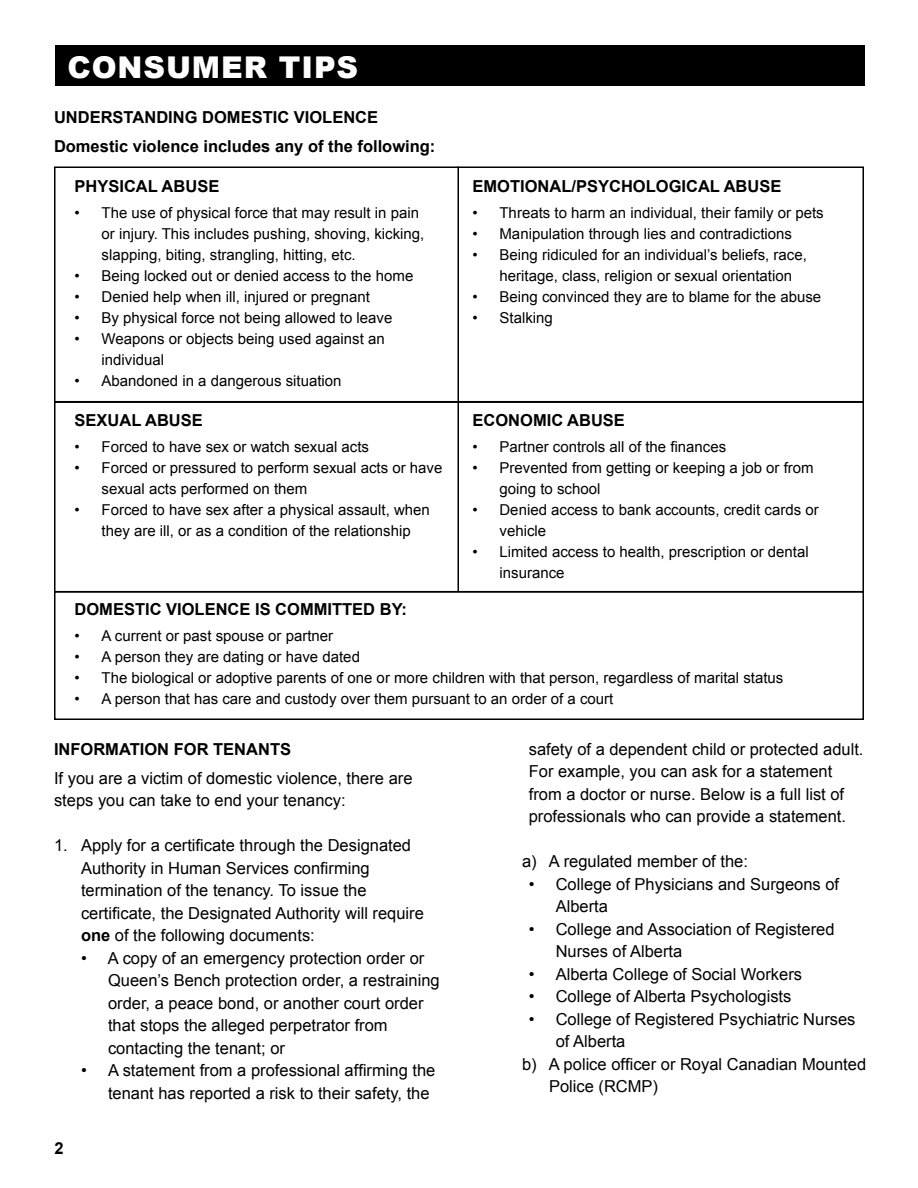
<style>
.page{position:relative;width:918px;height:1188px;background:#fff}
.page>*{position:absolute;margin:0;border:0;box-sizing:border-box;transform-origin:0 0}
.t1{font:900 30px "Arial";letter-spacing:.03em;color:#fff}
.bullets{font:16.5px/22.5px "Arial";color:#000}
.heading{font:700 16.5px "Arial";color:#000}
.body{font:16.5px/22.5px "Arial";color:#000}
.body-2{font:700 16.5px "Arial";color:#000}
.t2{font:15px/21px "Arial";color:#000}
.s1{font-weight:700}
</style>
<div class="page">
<div style="left:56px;top:45px;width:810px;height:41px;background:#000"></div>
<div style="left:54px;top:166px;width:810px;height:236px;border:2px solid #000"></div>
<div style="left:54px;top:401px;width:810px;height:192px;border:2px solid #000"></div>
<div style="left:54px;top:591px;width:810px;height:129px;border:2px solid #000"></div>
<hr style="left:458px;top:166px;width:1px;height:425px;background:#000">
<h1 class="t1" style="left:68px;top:45px;width:292px">CONSUMER TIPS</h1>
<p class="heading" style="left:54px;top:106px;width:326px">UNDERSTANDING DOMESTIC VIOLENCE</p>
<p class="body-2" style="left:54px;top:135px;width:383px">Domestic violence includes any of the following:</p>
<p class="heading" style="left:75px;top:175px;width:146px">PHYSICAL ABUSE</p>
<p class="t2" style="left:102px;top:202px;width:324px;text-indent:-27px">• The use of physical force that may result in pain or injury. This includes pushing, shoving, kicking, slapping, biting, strangling, hitting, etc.</p>
<p class="t2" style="left:75px;top:265px;width:340px">• Being locked out or denied access to the home</p>
<p class="t2" style="left:75px;top:286px;width:297px">• Denied help when ill, injured or pregnant</p>
<p class="t2" style="left:75px;top:307px;width:319px">• By physical force not being allowed to leave</p>
<p class="t2" style="left:102px;top:328px;width:285px;text-indent:-27px">• Weapons or objects being used against an individual</p>
<p class="t2" style="left:75px;top:370px;width:269px">• Abandoned in a dangerous situation</p>
<p class="heading" style="left:75px;top:410px;width:130px">SEXUAL ABUSE</p>
<p class="t2" style="left:75px;top:437px;width:296px">• Forced to have sex or watch sexual acts</p>
<p class="t2" style="left:102px;top:458px;width:342px;text-indent:-27px">• Forced or pressured to perform sexual acts or have sexual acts performed on them</p>
<p class="t2" style="left:75px;top:500px;width:357px;text-align:center">• Forced to have sex after a physical assault, when they are ill, or as a condition of the relationship</p>
<p class="heading" style="left:75px;top:599px;width:334px">DOMESTIC VIOLENCE IS COMMITTED BY:</p>
<p class="heading" style="left:472px;top:175px;width:310px">EMOTIONAL/PSYCHOLOGICAL ABUSE</p>
<p class="t2" style="left:472px;top:202px;width:353px">• Threats to harm an individual, their family or pets</p>
<p class="t2" style="left:472px;top:223px;width:321px">• Manipulation through lies and contradictions</p>
<p class="t2" style="left:500px;top:244px;width:309px;text-indent:-27px">• Being ridiculed for an individual’s beliefs, race, heritage, class, religion or sexual orientation</p>
<p class="t2" style="left:472px;top:286px;width:350px">• Being convinced they are to blame for the abuse</p>
<p class="t2" style="left:472px;top:307px;width:82px">• Stalking</p>
<p class="heading" style="left:472px;top:410px;width:154px">ECONOMIC ABUSE</p>
<p class="t2" style="left:472px;top:437px;width:255px">• Partner controls all of the finances</p>
<p class="t2" style="left:500px;top:458px;width:316px;text-indent:-27px">• Prevented from getting or keeping a job or from going to school</p>
<p class="t2" style="left:500px;top:500px;width:321px;text-indent:-27px">• Denied access to bank accounts, credit cards or vehicle</p>
<p class="t2" style="left:500px;top:542px;width:311px;text-indent:-27px">• Limited access to health, prescription or dental insurance</p>
<p class="t2" style="left:75px;top:626px;width:260px">• A current or past spouse or partner</p>
<p class="t2" style="left:75px;top:647px;width:287px">• A person they are dating or have dated</p>
<p class="t2" style="left:75px;top:668px;width:710px">• The biological or adoptive parents of one or more children with that person, regardless of marital status</p>
<p class="t2" style="left:75px;top:689px;width:540px">• A person that has care and custody over them pursuant to an order of a court</p>
<p class="heading" style="left:54px;top:738px;width:239px">INFORMATION FOR TENANTS</p>
<p class="body" style="left:54px;top:767px;width:360px">If you are a victim of domestic violence, there are steps you can take to end your tenancy:</p>
<p class="bullets" style="left:81px;top:834px;width:344px;text-indent:-27px">1. Apply for a certificate through the Designated Authority in Human Services confirming termination of the tenancy. To issue the certificate, the Designated Authority will require <span class="s1">one</span> of the following documents:</p>
<p class="bullets" style="left:108px;top:947px;width:333px;text-indent:-27px">• A copy of an emergency protection order or Queen’s Bench protection order, a restraining order, a peace bond, or another court order that stops the alleged perpetrator from contacting the tenant; or</p>
<p class="bullets" style="left:108px;top:1059px;width:329px;text-indent:-27px">• A statement from a professional affirming the tenant has reported a risk to their safety, the</p>
<p class="heading" style="left:55px;top:1137px;width:11px">2</p>
<p class="bullets" style="left:529px;top:738px;width:336px">safety of a dependent child or protected adult.<br>For example, you can ask for a statement from a doctor or nurse. Below is a full list of professionals who can provide a statement.</p>
<p class="bullets" style="left:522px;top:850px;width:228px">a) A regulated member of the:</p>
<p class="bullets" style="left:556px;top:873px;width:285px;text-indent:-27px">• College of Physicians and Surgeons of<br>Alberta</p>
<p class="bullets" style="left:556px;top:918px;width:280px;text-indent:-27px">• College and Association of Registered<br>Nurses of Alberta</p>
<p class="bullets" style="left:529px;top:963px;width:275px">• Alberta College of Social Workers</p>
<p class="bullets" style="left:529px;top:985px;width:264px">• College of Alberta Psychologists</p>
<p class="bullets" style="left:556px;top:1008px;width:301px;text-indent:-27px">• College of Registered Psychiatric Nurses of Alberta</p>
<p class="bullets" style="left:549px;top:1053px;width:319px;text-indent:-27px">b) A police officer or Royal Canadian Mounted<br>Police (RCMP)</p>
</div>
